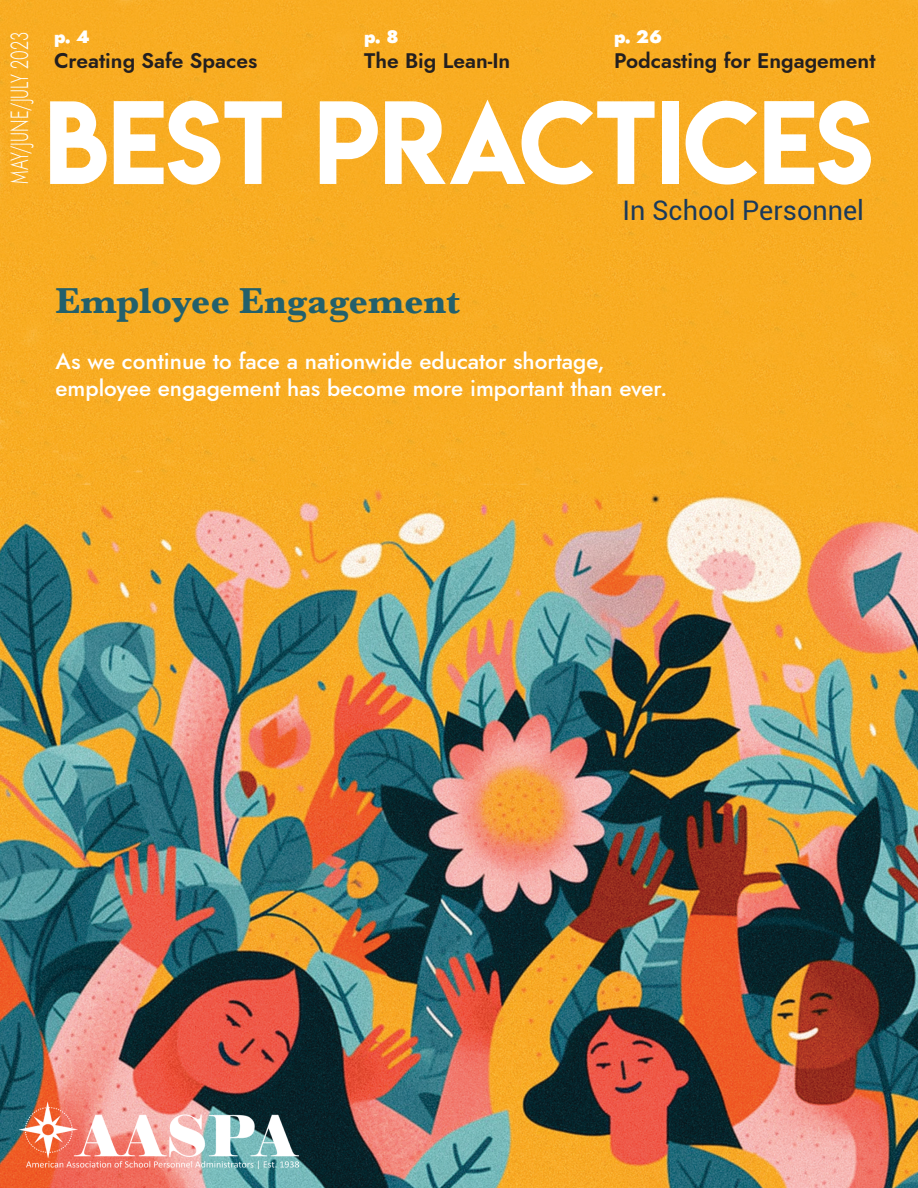
<style>
.page{position:relative;width:918px;height:1188px;background:#fff}
.page>*{position:absolute;margin:0;border:0;box-sizing:border-box;transform-origin:0 0}
.t1{font:105px "Lemon Milk";color:#fff}
.t2{font:700 37.5px "Baskerville";color:#23606c}
.t3{font:27px "Roboto";color:#1b3a5b}
.t4{font:300 24.75px "Jost";color:#fff;scale:.67 1}
.t5{font:500 22.5px/27px "Jost";color:#fff}
.t6{font:21px "Jost Semi";color:#231f20}
.t7{font:900 18px "Jost";color:#fff}
</style>
<div class="page">
<img style="left:0;top:0;width:918px;height:1188px">
<img style="left:16px;top:1100px;width:283px;height:68px">
<p class="t4" style="left:3px;top:184px;width:228px;rotate:-90deg">MAY/JUNE/JULY 2023</p>
<p class="t7" style="left:54px;top:23px;width:37px">p. 4</p>
<p class="t6" style="left:54px;top:46px;width:205px">Creating Safe Spaces</p>
<p class="t7" style="left:364px;top:23px;width:36px">p. 8</p>
<p class="t6" style="left:364px;top:46px;width:148px">The Big Lean-In</p>
<p class="t7" style="left:614px;top:23px;width:49px">p. 26</p>
<p class="t6" style="left:614px;top:46px;width:263px">Podcasting for Engagement</p>
<p class="t1" style="left:45px;top:68px;width:830px">BEST PRACTICES</p>
<p class="t3" style="left:622px;top:192px;width:243px">In School Personnel</p>
<p class="t2" style="left:56px;top:275px;width:406px">Employee Engagement</p>
<p class="t5" style="left:56px;top:348px;width:613px">As we continue to face a nationwide educator shortage, employee engagement has become more important than ever.</p>
</div>
